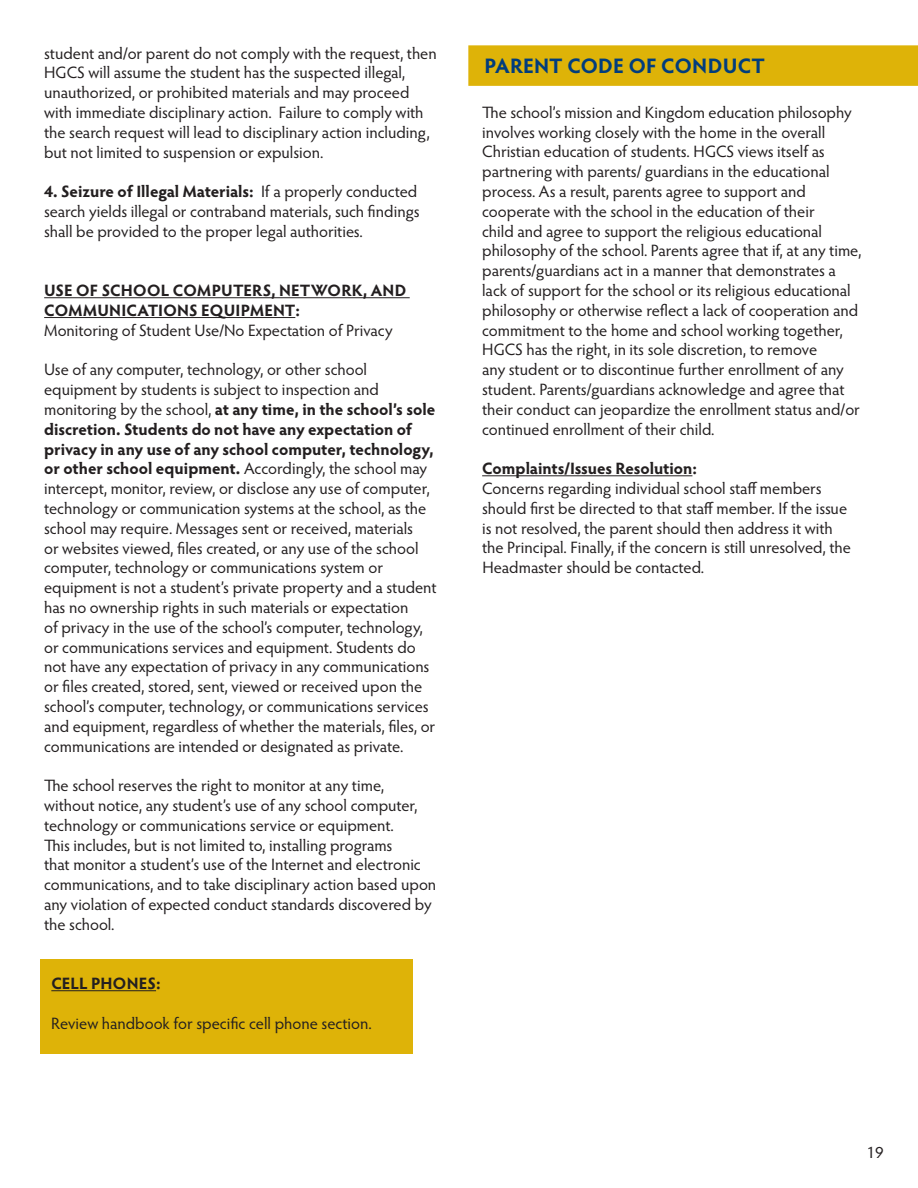
<style>
.page{position:relative;width:918px;height:1188px;background:#fff}
.page>*{position:absolute;margin:0;border:0;box-sizing:border-box;transform-origin:0 0}
.t1{font:700 21px "Hypatia Sans Pro";letter-spacing:.01em;color:#013d7d}
.t2{font:16.5px/19.8px "Hypatia Sans Pro";color:#231f20}
.t3{font:700 16.5px/19.8px "Hypatia Sans Pro";letter-spacing:.01em;color:#231f20}
.s1{font-weight:700}
</style>
<div class="page">
<div style="left:40px;top:959px;width:373px;height:95px;background:#deb308"></div>
<hr style="left:44px;top:297px;width:366px;height:1px;background:#231f20">
<hr style="left:44px;top:317px;width:251px;height:1px;background:#231f20">
<hr style="left:51px;top:990px;width:105px;height:1px;background:#231f20">
<div style="left:468px;top:45px;width:450px;height:41px;background:#deb308"></div>
<hr style="left:482px;top:475px;width:210px;height:1px;background:#231f20">
<p class="t2" style="left:44px;top:43px;width:394px">student and/or parent do not comply with the request, then HGCS will assume the student has the suspected illegal, unauthorized, or prohibited materials and may proceed with immediate disciplinary action. Failure to comply with the search request will lead to disciplinary action including, but not limited to suspension or expulsion.</p>
<p class="t2" style="left:44px;top:181px;width:377px"><span class="s1">4. Seizure of Illegal Materials:</span> If a properly conducted search yields illegal or contraband materials, such findings shall be provided to the proper legal authorities.</p>
<p class="t3" style="left:44px;top:280px;width:364px">USE OF SCHOOL COMPUTERS, NETWORK, AND<br>COMMUNICATIONS EQUIPMENT:</p>
<p class="t2" style="left:44px;top:320px;width:350px">Monitoring of Student Use/No Expectation of Privacy</p>
<p class="t2" style="left:44px;top:359px;width:394px">Use of any computer, technology, or other school equipment by students is subject to inspection and monitoring by the school, <span class="s1">at any time, in the school’s sole discretion. Students do not have any expectation of privacy in any use of any school computer, technology, or other school equipment.</span> Accordingly, the school may intercept, monitor, review, or disclose any use of computer, technology or communication systems at the school, as the school may require. Messages sent or received, materials<br>or websites viewed, files created, or any use of the school computer, technology or communications system or equipment is not a student’s private property and a student has no ownership rights in such materials or expectation<br>of privacy in the use of the school’s computer, technology, or communications services and equipment. Students do not have any expectation of privacy in any communications or files created, stored, sent, viewed or received upon the school’s computer, technology, or communications services and equipment, regardless of whether the materials, files, or communications are intended or designated as private.</p>
<p class="t2" style="left:44px;top:775px;width:394px">The school reserves the right to monitor at any time, without notice, any student’s use of any school computer, technology or communications service or equipment.<br>This includes, but is not limited to, installing programs<br>that monitor a student’s use of the Internet and electronic communications, and to take disciplinary action based upon any violation of expected conduct standards discovered by the school.</p>
<p class="t3" style="left:51px;top:973px;width:111px">CELL PHONES:</p>
<p class="t2" style="left:51px;top:1013px;width:322px">Review handbook for specific cell phone section.</p>
<p class="t1" style="left:485px;top:51px;width:282px">PARENT CODE OF CONDUCT</p>
<p class="t2" style="left:482px;top:102px;width:381px">The school’s mission and Kingdom education philosophy involves working closely with the home in the overall Christian education of students. HGCS views itself as partnering with parents/ guardians in the educational process. As a result, parents agree to support and cooperate with the school in the education of their<br>child and agree to support the religious educational philosophy of the school. Parents agree that if, at any time, parents/guardians act in a manner that demonstrates a lack of support for the school or its religious educational philosophy or otherwise reflect a lack of cooperation and commitment to the home and school working together, HGCS has the right, in its sole discretion, to remove<br>any student or to discontinue further enrollment of any student. Parents/guardians acknowledge and agree that their conduct can jeopardize the enrollment status and/or continued enrollment of their child.</p>
<p class="t3" style="left:482px;top:458px;width:216px">Complaints/Issues Resolution:</p>
<p class="t2" style="left:482px;top:478px;width:370px">Concerns regarding individual school staff members should first be directed to that staff member. If the issue is not resolved, the parent should then address it with the Principal. Finally, if the concern is still unresolved, the Headmaster should be contacted.</p>
<p class="t2" style="left:867px;top:1142px;width:19px">19</p>
</div>
